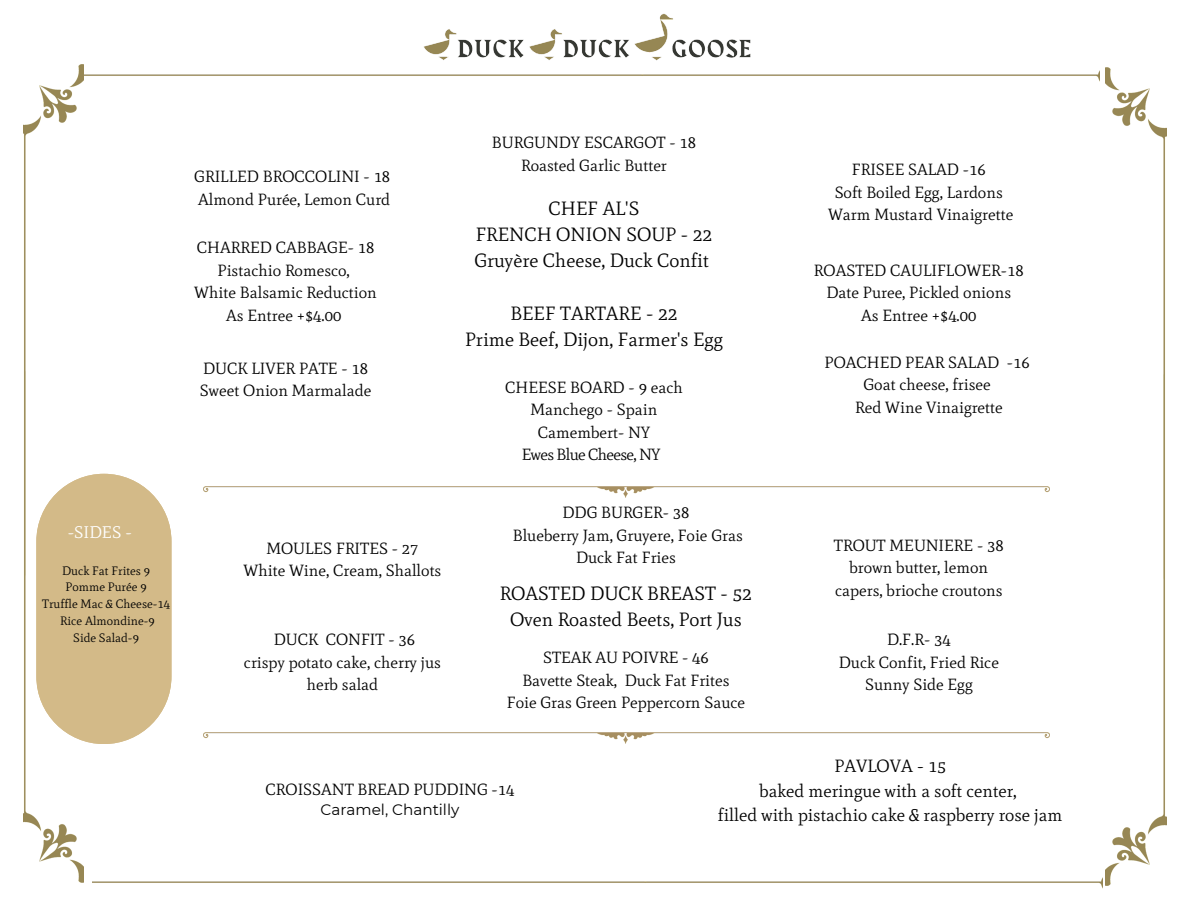
<style>
.page{position:relative;width:1188px;height:918px;background:#fff}
.page>*{position:absolute;margin:0;border:0;box-sizing:border-box;transform-origin:0 0}
.t1{font:19.2px/25.8px "Mate";color:#000;text-align:center}
.t2{font:17.7px/24.8px "Mate";color:#000;text-align:center}
.t3{font:16.8px "Mate";color:#fff}
.t4{font:16.2px/22.5px "Mate";color:#000;text-align:center}
.t5{font:15.15px "Montserrat";color:#000}
.t6{font:12.15px "Mate";color:#000}
</style>
<div class="page">
<img style="left:424px;top:13px;width:327px;height:48px">
<img style="left:203px;top:732px;width:846px;height:12px">
<svg style="left:84px;top:474px;width:87px;height:270px"></svg>
<img style="left:23px;top:65px;width:61px;height:818px">
<img style="left:85px;top:72px;width:1014px;height:8px">
<img style="left:92px;top:879px;width:1010px;height:8px">
<img style="left:203px;top:487px;width:846px;height:11px">
<img style="left:1106px;top:68px;width:61px;height:818px">
<h1 class="t3" style="left:68px;top:522px;width:66px">-SIDES -</h1>
<p class="t6" style="left:62px;top:563px;width:89px">Duck Fat Frites 9</p>
<p class="t6" style="left:66px;top:580px;width:82px">Pomme Purée 9</p>
<h3 class="t6" style="left:42px;top:597px;width:129px">Truffle Mac &amp; Cheese-14</h3>
<h3 class="t6" style="left:60px;top:613px;width:96px">Rice Almondine-9</h3>
<h3 class="t6" style="left:73px;top:630px;width:67px">Side Salad-9</h3>
<h3 class="t4" style="left:194px;top:165px;width:197px;text-align:left">GRILLED BROCCOLINI - 18<br>Almond Purée, Lemon Curd</h3>
<p class="t4" style="left:194px;top:236px;width:184px">CHARRED CABBAGE- 18<br>Pistachio Romesco,<br>White Balsamic Reduction<br>As Entree +$4.00</p>
<p class="t4" style="left:200px;top:357px;width:173px;text-align:left">DUCK LIVER PATE - 18<br>Sweet Onion Marmalade</p>
<h2 class="t4" style="left:244px;top:537px;width:199px">MOULES FRITES - 27<br>White Wine, Cream, Shallots</h2>
<h1 class="t4" style="left:492px;top:131px;width:205px">BURGUNDY ESCARGOT - 18<br>Roasted Garlic Butter</h1>
<h3 class="t1" style="left:474px;top:196px;width:239px">CHEF AL'S<br>FRENCH ONION SOUP - 22<br>Gruyère Cheese, Duck Confit</h3>
<h3 class="t1" style="left:465px;top:300px;width:259px">BEEF TARTARE - 22<br>Prime Beef, Dijon, Farmer's Egg</h3>
<p class="t4" style="left:505px;top:376px;width:179px">CHEESE BOARD - 9 each<br>Manchego - Spain<br>Camembert- NY<br>Ewes Blue Cheese, NY</p>
<h3 class="t4" style="left:513px;top:502px;width:232px">DDG BURGER- 38<br>Blueberry Jam, Gruyere, Foie Gras<br>Duck Fat Fries</h3>
<p class="t1" style="left:500px;top:581px;width:254px">ROASTED DUCK BREAST - 52<br>Oven Roasted Beets, Port Jus</p>
<h3 class="t4" style="left:828px;top:158px;width:187px">FRISEE SALAD -16<br>Soft Boiled Egg, Lardons<br>Warm Mustard Vinaigrette</h3>
<h3 class="t4" style="left:814px;top:259px;width:211px">ROASTED CAULIFLOWER-18<br>Date Puree, Pickled onions<br>As Entree +$4.00</h3>
<p class="t4" style="left:825px;top:351px;width:207px">POACHED PEAR SALAD -16<br>Goat cheese, frisee<br>Red Wine Vinaigrette</p>
<h3 class="t4" style="left:834px;top:534px;width:171px">TROUT MEUNIERE - 38 brown butter, lemon capers, brioche croutons</h3>
<p class="t4" style="left:244px;top:628px;width:199px">DUCK CONFIT - 36<br>crispy potato cake, cherry jus herb salad</p>
<p class="t4" style="left:839px;top:628px;width:162px">D.F.R- 34<br>Duck Confit, Fried Rice<br>Sunny Side Egg</p>
<h3 class="t4" style="left:507px;top:646px;width:240px">STEAK AU POIVRE - 46<br>Bavette Steak, Duck Fat Frites<br>Foie Gras Green Peppercorn Sauce</h3>
<h3 class="t4" style="left:266px;top:778px;width:250px">CROISSANT BREAD PUDDING -14</h3>
<h3 class="t5" style="left:321px;top:800px;width:140px">Caramel, Chantilly</h3>
<h3 class="t2" style="left:718px;top:753px;width:346px">PAVLOVA - 15<br>baked meringue with a soft center,<br>filled with pistachio cake &amp; raspberry rose jam</h3>
</div>
